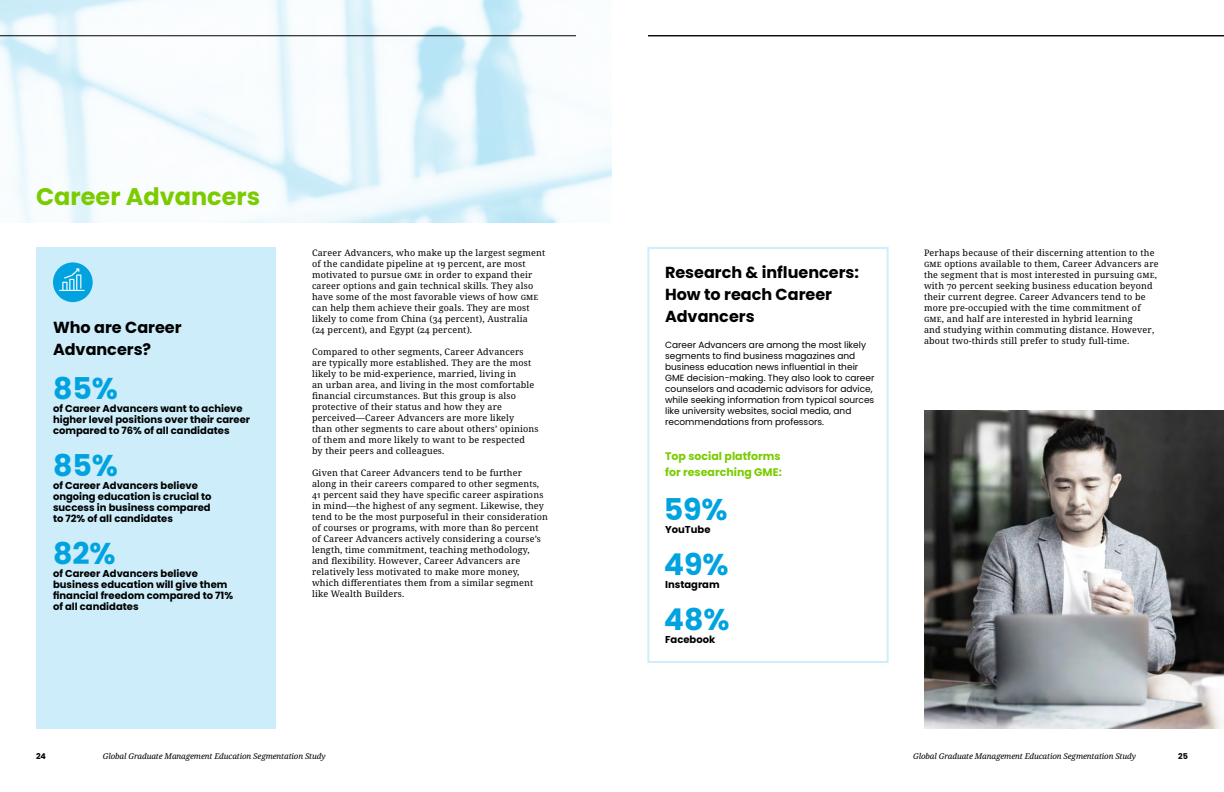
<style>
.page{position:relative;width:1224px;height:792px;background:#fff}
.page>*{position:absolute;margin:0;border:0;box-sizing:border-box;transform-origin:0 0}
.t1{font:700 30px "Poppins";color:#00a3e0}
.t2{font:700 24px "Poppins";color:#7acc00}
.t3{font:700 16px/22px "Poppins";color:#000}
.t4{font:700 11px/16px "Poppins";color:#7acc00}
.t5{font:700 10px/11px "Poppins";color:#000}
.t6{font:9px/11px "Noto Serif";letter-spacing:.02em;color:#000}
.t7{font:9px/11px "Poppins";color:#000}
.t8{font:italic 8px "Noto Serif";letter-spacing:-.01em;color:#000}
.t9{font:700 8px "Poppins";color:#000}
</style>
<div class="page">
<img style="left:0;top:0;width:612px;height:223px">
<div style="left:647px;top:247px;width:242px;height:416px;border:2px solid #ccedf9"></div>
<div style="left:36px;top:248px;width:239px;height:481px;background:#ccedf9"></div>
<img style="left:924px;top:410px;width:300px;height:319px">
<div style="left:53px;top:262px;width:40px;height:40px;background:#00a3e0;border-radius:50%"></div>
<svg style="left:59px;top:268px;width:26px;height:23px"></svg>
<hr style="left:0;top:36px;width:576px;height:1px;background:#000">
<hr style="left:648px;top:36px;width:576px;height:1px;background:#000">
<h2 class="t2" style="left:36px;top:182px;width:226px">Career Advancers</h2>
<h3 class="t3" style="left:53px;top:316px;width:130px">Who are Career<br>Advancers?</h3>
<h1 class="t1" style="left:53px;top:371px;width:67px">85%</h1>
<p class="t5" style="left:53px;top:403px;width:199px">of Career Advancers want to achieve higher level positions over their career compared to 76% of all candidates</p>
<h1 class="t1" style="left:53px;top:448px;width:67px">85%</h1>
<p class="t5" style="left:53px;top:480px;width:160px">of Career Advancers believe ongoing education is crucial to success in business compared to 72% of all candidates</p>
<h1 class="t1" style="left:53px;top:536px;width:64px">82%</h1>
<p class="t5" style="left:53px;top:568px;width:182px">of Career Advancers believe business education will give them financial freedom compared to 71% of all candidates</p>
<p class="t6" style="left:312px;top:248px;width:235px">Career Advancers, who make up the largest segment of the candidate pipeline at 19 percent, are most motivated to pursue gme in order to expand their career options and gain technical skills. They also have some of the most favorable views of how gme can help them achieve their goals. They are most likely to come from China (34 percent), Australia<br>(24 percent), and Egypt (24 percent).</p>
<p class="t6" style="left:312px;top:347px;width:228px">Compared to other segments, Career Advancers are typically more established. They are the most likely to be mid-experience, married, living in<br>an urban area, and living in the most comfortable financial circumstances. But this group is also protective of their status and how they are perceived—Career Advancers are more likely<br>than other segments to care about others’ opinions of them and more likely to want to be respected<br>by their peers and colleagues.</p>
<p class="t6" style="left:312px;top:467px;width:237px">Given that Career Advancers tend to be further along in their careers compared to other segments, 41 percent said they have specific career aspirations in mind—the highest of any segment. Likewise, they tend to be the most purposeful in their consideration of courses or programs, with more than 80 percent of Career Advancers actively considering a course’s length, time commitment, teaching methodology, and flexibility. However, Career Advancers are relatively less motivated to make more money, which differentiates them from a similar segment like Wealth Builders.</p>
<h3 class="t3" style="left:665px;top:261px;width:196px">Research &amp; influencers:<br>How to reach Career<br>Advancers</h3>
<p class="t7" style="left:665px;top:340px;width:211px">Career Advancers are among the most likely segments to find business magazines and business education news influential in their GME decision-making. They also look to career counselors and academic advisors for advice, while seeking information from typical sources like university websites, social media, and recommendations from professors.</p>
<p class="t4" style="left:665px;top:448px;width:118px">Top social platforms for researching GME:</p>
<h1 class="t1" style="left:664px;top:492px;width:66px">59%</h1>
<p class="t5" style="left:665px;top:524px;width:47px">YouTube</p>
<h1 class="t1" style="left:664px;top:547px;width:66px">49%</h1>
<p class="t5" style="left:665px;top:579px;width:56px">Instagram</p>
<h1 class="t1" style="left:664px;top:602px;width:67px">48%</h1>
<p class="t5" style="left:665px;top:634px;width:52px">Facebook</p>
<p class="t6" style="left:924px;top:248px;width:232px">Perhaps because of their discerning attention to the<br>GME</p>
<p class="t6" style="left:924px;top:259px;width:236px;text-indent:20px">options available to them, Career Advancers are the segment that is most interested in pursuing gme, with 70 percent seeking business education beyond their current degree. Career Advancers tend to be more pre-occupied with the time commitment of<br>GME</p>
<p class="t6" style="left:924px;top:314px;width:232px;text-indent:18px">, and half are interested in hybrid learning<br>and studying within commuting distance. However, about two-thirds still prefer to study full-time.</p>
<p class="t9" style="left:36px;top:751px;width:11px">24</p>
<p class="t8" style="left:103px;top:750px;width:224px">Global Graduate Management Education Segmentation Study</p>
<p class="t8" style="left:913px;top:750px;width:224px">Global Graduate Management Education Segmentation Study</p>
<p class="t9" style="left:1178px;top:751px;width:11px">25</p>
</div>
